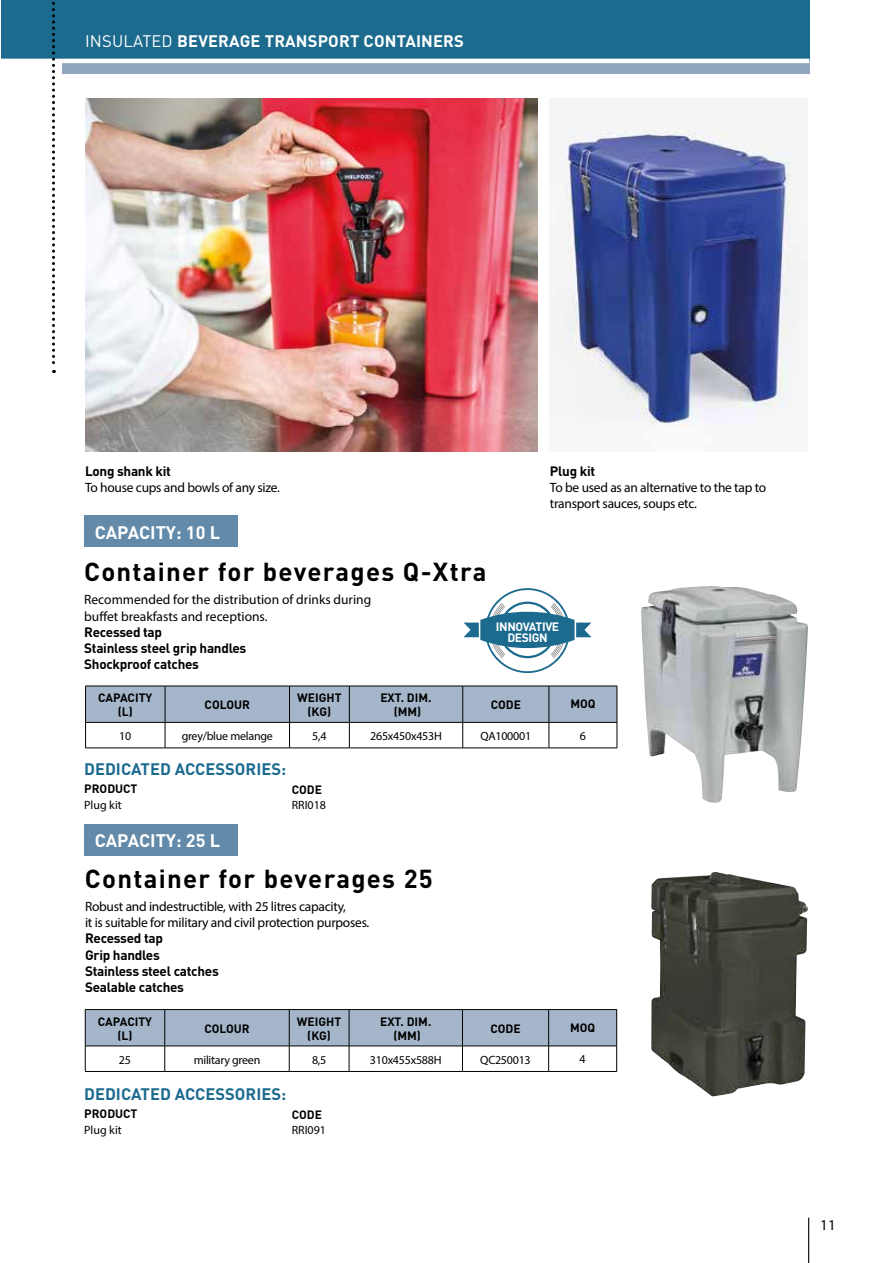
<style>
.page{position:relative;width:893px;height:1263px;background:#fff}
.page>*{position:absolute;margin:0;border:0;box-sizing:border-box;transform-origin:0 0}
.t1{font:700 25.65px "DIN";letter-spacing:.05em;color:#000}
.t2{font:700 18px "DIN";color:#fff}
.t3{font:700 16.5px "DIN";color:#1c6b8f}
.t4{font:700 16.5px "DIN";letter-spacing:.01em;color:#fff}
.t5{font:15px "Myriad Pro";color:#000}
.t6{font:13.5px/16.2px "Myriad Pro";letter-spacing:-.02em;color:#000}
.t7{font:700 13.5px/16.2px "DIN";letter-spacing:-.02em;color:#000}
.t8{font:13.5px/16.2px "Myriad Pro";color:#000}
.t9{font:700 12px/14.4px "DIN";color:#000;text-align:center}
.t10{font:12px "Myriad Pro";letter-spacing:-.02em;color:#000}
.t11{font:700 12px/11.4px "DIN";letter-spacing:-.03em;color:#fff;text-align:center}
.s1{font-weight:400}
</style>
<div class="page">
<div style="left:62px;top:0;width:747px;height:74px;background:#90a7bf"></div>
<div style="left:1px;top:0;width:808px;height:60px;background:#1c6b8f"></div>
<hr style="left:0;top:59px;width:809px;height:4px;background:#fff">
<svg style="left:52px;top:2px;width:3px;height:371px"></svg>
<img style="left:85px;top:98px;width:452px;height:354px">
<img style="left:550px;top:122px;width:258px;height:304px">
<svg style="left:463px;top:588px;width:128px;height:85px"></svg>
<svg style="left:85px;top:1009px;width:532px;height:62px"></svg>
<hr style="left:85px;top:1071px;width:80px;height:1px;background:#000">
<hr style="left:165px;top:1071px;width:124px;height:1px;background:#000">
<hr style="left:289px;top:1071px;width:60px;height:1px;background:#000">
<hr style="left:349px;top:1071px;width:113px;height:1px;background:#000">
<hr style="left:462px;top:1071px;width:87px;height:1px;background:#000">
<hr style="left:549px;top:1071px;width:68px;height:1px;background:#000">
<svg style="left:85px;top:686px;width:533px;height:62px"></svg>
<hr style="left:85px;top:748px;width:80px;height:1px;background:#000">
<hr style="left:165px;top:748px;width:125px;height:1px;background:#000">
<hr style="left:290px;top:748px;width:59px;height:1px;background:#000">
<hr style="left:349px;top:748px;width:114px;height:1px;background:#000">
<hr style="left:463px;top:748px;width:86px;height:1px;background:#000">
<hr style="left:549px;top:748px;width:68px;height:1px;background:#000">
<div style="left:84px;top:823px;width:154px;height:32px;background:#638aa9"></div>
<div style="left:84px;top:515px;width:154px;height:32px;background:#638aa9"></div>
<img style="left:641px;top:586px;width:167px;height:217px">
<img style="left:651px;top:872px;width:157px;height:224px">
<hr style="left:808px;top:1218px;width:1px;height:45px;background:#000">
<p class="t4" style="left:85px;top:30px;width:380px"><span class="s1">INSULATED</span> BEVERAGE TRANSPORT CONTAINERS</p>
<p class="t7" style="left:85px;top:462px;width:88px">Long shank kit</p>
<p class="t6" style="left:85px;top:479px;width:196px">To house cups and bowls of any size.</p>
<h2 class="t2" style="left:95px;top:520px;width:127px">CAPACITY: 10 L</h2>
<h1 class="t1" style="left:84px;top:555px;width:404px">Container for beverages Q-Xtra</h1>
<p class="t8" style="left:84px;top:592px;width:289px">Recommended for the distribution of drinks during buffet breakfasts and receptions.</p>
<p class="t7" style="left:84px;top:623px;width:164px">Recessed tap<br>Stainless steel grip handles<br>Shockproof catches</p>
<p class="t7" style="left:550px;top:462px;width:47px">Plug kit</p>
<p class="t6" style="left:550px;top:479px;width:218px">To be used as an alternative to the tap to transport sauces, soups etc.</p>
<p class="t11" style="left:496px;top:620px;width:65px">INNOVATIVE<br>DESIGN</p>
<p class="t9" style="left:98px;top:690px;width:56px">CAPACITY (L)</p>
<p class="t9" style="left:205px;top:697px;width:47px">COLOUR</p>
<p class="t9" style="left:297px;top:690px;width:46px">WEIGHT (KG)</p>
<p class="t9" style="left:380px;top:690px;width:53px">EXT. DIM. (MM)</p>
<p class="t9" style="left:491px;top:697px;width:32px">CODE</p>
<p class="t9" style="left:570px;top:696px;width:27px">MOQ</p>
<p class="t10" style="left:119px;top:728px;width:14px">10</p>
<p class="t10" style="left:182px;top:728px;width:93px">grey/blue melange</p>
<p class="t10" style="left:312px;top:728px;width:16px">5,4</p>
<p class="t10" style="left:370px;top:728px;width:73px">265x450x453H</p>
<p class="t10" style="left:480px;top:728px;width:52px">QA100001</p>
<p class="t10" style="left:580px;top:728px;width:8px">6</p>
<p class="t3" style="left:84px;top:758px;width:203px">DEDICATED ACCESSORIES:</p>
<p class="t9" style="left:84px;top:781px;width:55px">PRODUCT</p>
<p class="t9" style="left:292px;top:782px;width:32px">CODE</p>
<p class="t10" style="left:84px;top:797px;width:39px">Plug kit</p>
<p class="t10" style="left:292px;top:797px;width:36px">RRI018</p>
<h2 class="t2" style="left:95px;top:829px;width:127px">CAPACITY: 25 L</h2>
<h1 class="t1" style="left:85px;top:862px;width:349px">Container for beverages 25</h1>
<p class="t6" style="left:85px;top:898px;width:286px">Robust and indestructible, with 25 litres capacity,<br>it is suitable for military and civil protection purposes.</p>
<p class="t7" style="left:85px;top:930px;width:135px">Recessed tap<br>Grip handles<br>Stainless steel catches<br>Sealable catches</p>
<p class="t9" style="left:98px;top:1013px;width:56px">CAPACITY (L)</p>
<p class="t9" style="left:204px;top:1021px;width:47px">COLOUR</p>
<p class="t9" style="left:297px;top:1013px;width:46px">WEIGHT (KG)</p>
<p class="t9" style="left:380px;top:1013px;width:53px">EXT. DIM. (MM)</p>
<p class="t9" style="left:490px;top:1021px;width:32px">CODE</p>
<p class="t9" style="left:570px;top:1020px;width:27px">MOQ</p>
<p class="t10" style="left:119px;top:1052px;width:14px">25</p>
<p class="t10" style="left:194px;top:1052px;width:68px">military green</p>
<p class="t10" style="left:312px;top:1052px;width:16px">8,5</p>
<p class="t10" style="left:370px;top:1052px;width:73px">310x455x588H</p>
<p class="t10" style="left:480px;top:1052px;width:52px">QC250013</p>
<p class="t10" style="left:580px;top:1052px;width:8px">4</p>
<p class="t3" style="left:84px;top:1083px;width:203px">DEDICATED ACCESSORIES:</p>
<p class="t9" style="left:84px;top:1106px;width:55px">PRODUCT</p>
<p class="t9" style="left:292px;top:1107px;width:32px">CODE</p>
<p class="t10" style="left:84px;top:1122px;width:39px">Plug kit</p>
<p class="t10" style="left:292px;top:1122px;width:36px">RRI091</p>
<p class="t5" style="left:820px;top:1215px;width:17px">11</p>
</div>
